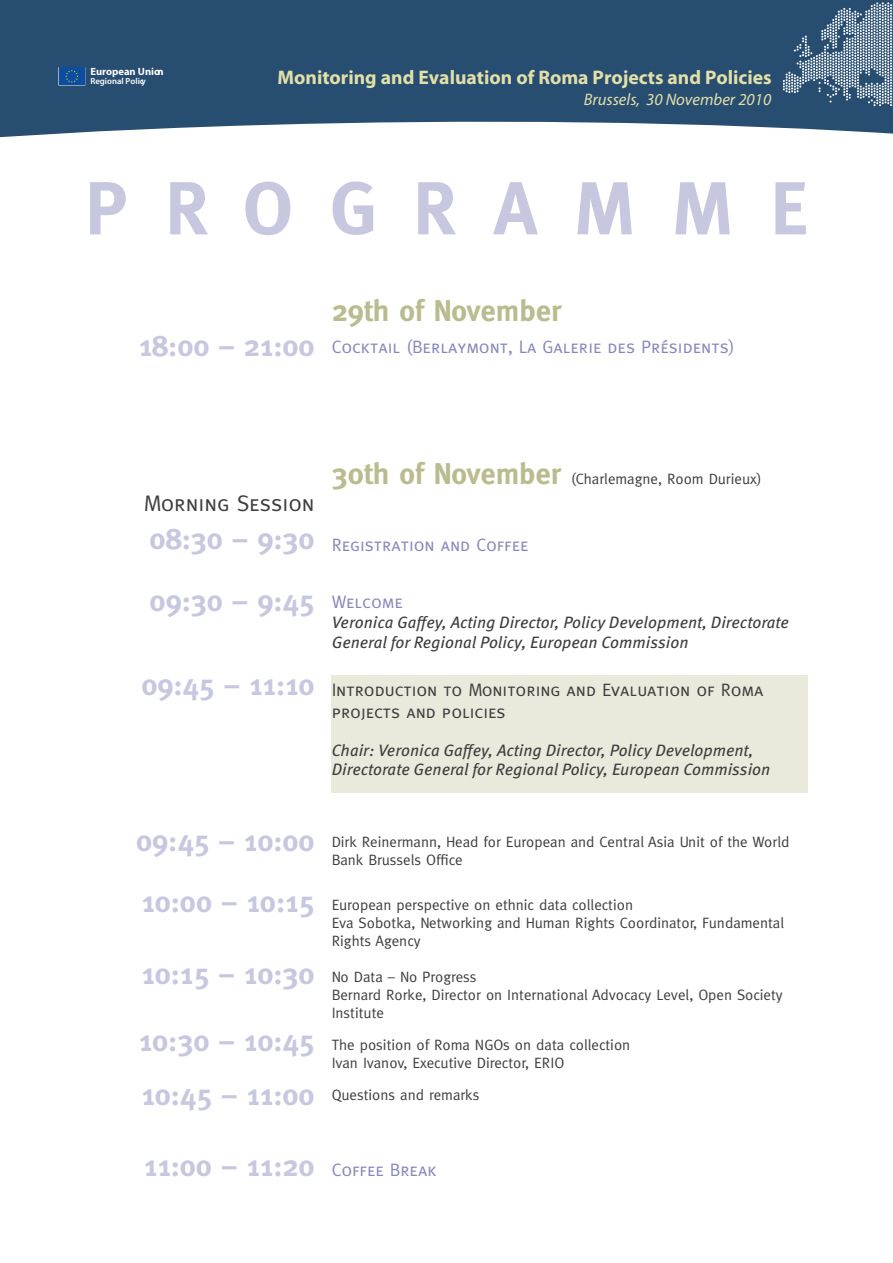
<style>
.page{position:relative;width:893px;height:1263px;background:#fff}
.page>*{position:absolute;margin:0;border:0;box-sizing:border-box;transform-origin:0 0}
.t1{font:700 75px "Meta";letter-spacing:.5em;color:#c7c7e0}
.t2{font:700 30px/54.8px "Meta";color:#c7c7e0}
.t3{font:700 30px "Meta";color:#babb8e}
.t4{font:22.5px "Meta Caps";color:#3e3e3f}
.t5{font:700 19.65px "Myriad Pro";color:#e2e0a8}
.t6{font:18px "Meta Caps";color:#8688ba}
.t7{font:18px/21.6px "Meta Caps";color:#3e3e3f}
.t8{font:italic 16.65px "Myriad Pro";color:#e2e0a8}
.t9{font:italic 16.5px/19.8px "Meta Pro";color:#3e3e3f}
.t10{font:15px/18px "Meta";color:#3e3e3f}
.t11{font:700 10.5px "Myriad Pro";color:#fff}
.t12{font:600 8.7px "Myriad Pro";color:#fff}
.s1{font-family:"Meta";font-weight:700;font-size:30px;color:#c7c7e0}
.s2{font-weight:700;font-size:30px;color:#babb8e}
.s3{font-weight:700;font-size:30px;color:#c7c7e0}
.s4{font-family:"Meta Caps";font-weight:400;font-size:18px;color:#8688ba}
</style>
<div class="page">
<div style="left:332px;top:675px;width:476px;height:117px;background:#eaeadc"></div>
<svg style="left:0;top:0;width:893px;height:138px;background:#3d5f7f"></svg>
<svg style="left:802px;top:36px;width:5px;height:4px"></svg>
<svg style="left:821px;top:24px;width:11px;height:16px"></svg>
<svg style="left:783px;top:77px;width:95px;height:29px;background:#4d6c8a"></svg>
<img style="left:838px;top:2px;width:55px;height:13px">
<img style="left:877px;top:35px;width:16px;height:13px">
<img style="left:877px;top:68px;width:16px;height:14px">
<img style="left:879px;top:102px;width:14px;height:5px">
<img style="left:802px;top:40px;width:75px;height:5px">
<svg style="left:58px;top:67px;width:27px;height:18px"></svg>
<div style="left:59px;top:68px;width:26px;height:17px;background:#0d4da1"></div>
<svg style="left:65px;top:70px;width:13px;height:13px"></svg>
<p class="t11" style="left:90px;top:65px;width:75px">European Union</p>
<p class="t12" style="left:90px;top:76px;width:57px">Regional Policy</p>
<h3 class="t5" style="left:278px;top:65px;width:496px">Monitoring and Evaluation of Roma Projects and Policies</h3>
<p class="t8" style="left:584px;top:89px;width:189px">Brussels, 30 November 2010</p>
<h1 class="t1" style="left:85px;top:165px;width:724px">PROGRAMME</h1>
<h2 class="t3" style="left:332px;top:293px;width:231px">29th of November</h2>
<p class="t6" style="left:139px;top:336px;width:597px"><span class="s1">18:00 – 21:00</span> Cocktail (Berlaymont, La Galerie des Présidents)</p>
<h3 class="t4" style="left:144px;top:491px;width:172px">Morning Session</h3>
<h2 class="t2" style="left:150px;top:512px;width:166px">08:30 – 9:30</h2>
<h2 class="t2" style="left:150px;top:573px;width:167px">09:30 – 9:45</h2>
<h2 class="t2" style="left:141px;top:657px;width:175px">09:45 – 11:10</h2>
<p class="t10" style="left:332px;top:470px;width:431px"><span class="s2">30th of November</span> (Charlemagne, Room Durieux)</p>
<p class="t6" style="left:332px;top:534px;width:199px">Registration and Coffee</p>
<p class="t6" style="left:332px;top:592px;width:73px">Welcome</p>
<p class="t9" style="left:332px;top:612px;width:459px">Veronica Gaffey, Acting Director, Policy Development, Directorate<br>General for Regional Policy, European Commission</p>
<p class="t7" style="left:332px;top:679px;width:433px">Introduction to Monitoring and Evaluation of Roma projects and policies</p>
<p class="t9" style="left:332px;top:740px;width:440px">Chair: Veronica Gaffey, Acting Director, Policy Development,<br>Directorate General for Regional Policy, European Commission</p>
<p class="t10" style="left:332px;top:833px;width:459px;text-indent:-195px"><span class="s3">09:45 – 10:00</span> Dirk Reinermann, Head for European and Central Asia Unit of the World<br>Bank Brussels Office</p>
<h2 class="t2" style="left:141px;top:874px;width:175px">10:00 – 10:15</h2>
<p class="t10" style="left:332px;top:895px;width:454px">European perspective on ethnic data collection<br>Eva Sobotka, Networking and Human Rights Coordinator, Fundamental<br>Rights Agency</p>
<p class="t10" style="left:332px;top:968px;width:453px">No Data – No Progress<br>Bernard Rorke, Director on International Advocacy Level, Open Society<br>Institute</p>
<p class="t10" style="left:332px;top:1035px;width:300px">The position of Roma NGOs on data collection<br>Ivan Ivanov, Executive Director, ERIO</p>
<p class="t10" style="left:332px;top:1085px;width:149px">Questions and remarks</p>
<h2 class="t2" style="left:141px;top:946px;width:175px">10:15 – 10:30</h2>
<h2 class="t2" style="left:139px;top:1013px;width:177px">10:30 – 10:45<br>10:45 – 11:00</h2>
<h2 class="t2" style="left:144px;top:1138px;width:294px">11:00 – 11:20 <span class="s4">Coffee Break</span></h2>
</div>
